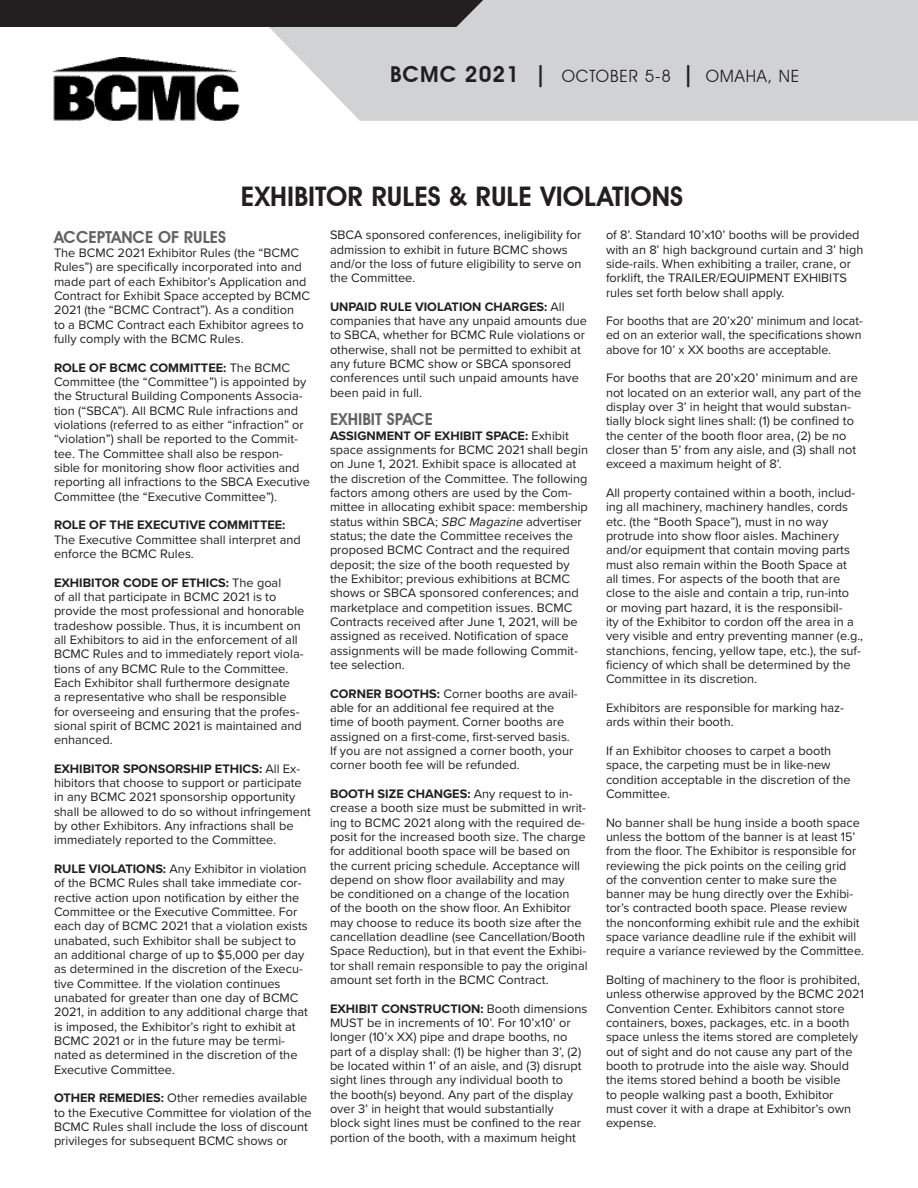
<style>
.page{position:relative;width:918px;height:1188px;background:#fff}
.page>*{position:absolute;margin:0;border:0;box-sizing:border-box;transform-origin:0 0}
.t1{font:600 27px "Avant Garde IT Cby BT";color:#231f20}
.t2{font:16.95px "Avant Garde IT Cby BT";letter-spacing:.05em;color:#231f20}
.t3{font:600 16.5px "Avant Garde IT Cby BT";color:#636366}
.t4{font:12.75px/14.4px "Proxima Nova";color:#231f20}
.s1{font-weight:600;font-size:21.9px}
.s2{font-family:"Swiss 721 BT";font-weight:700;font-size:21.9px}
.s3{font-weight:700}
.s4{font-style:italic}
</style>
<div class="page">
<img style="left:53px;top:58px;width:187px;height:63px">
<div style="left:269px;top:0;width:649px;height:121px;background:#d1d2d4"></div>
<div style="left:0;top:0;width:483px;height:27px;background:#231f20"></div>
<p class="t2" style="left:390px;top:66px;width:411px"><span class="s1">BCMC 2021</span> <span class="s2">|</span> OCTOBER 5-8 <span class="s2">|</span> OMAHA, NE</p>
<p class="t1" style="left:241px;top:180px;width:444px">EXHIBITOR RULES &amp; RULE VIOLATIONS</p>
<p class="t3" style="left:54px;top:227px;width:174px">ACCEPTANCE OF RULES</p>
<p class="t4" style="left:54px;top:245px;width:258px">The BCMC 2021 Exhibitor Rules (the “BCMC Rules”) are specifically incorporated into and made part of each Exhibitor’s Application and Contract for Exhibit Space accepted by BCMC 2021 (the “BCMC Contract”). As a condition<br>to a BCMC Contract each Exhibitor agrees to fully comply with the BCMC Rules.</p>
<p class="t4" style="left:54px;top:360px;width:258px"><span class="s3">ROLE OF BCMC COMMITTEE:</span> The BCMC Committee (the “Committee”) is appointed by the Structural Building Components Associa&shy;tion (“SBCA”). All BCMC Rule infractions and violations (referred to as either “infraction” or “violation”) shall be reported to the Commit&shy;tee. The Committee shall also be respon&shy;sible for monitoring show floor activities and reporting all infractions to the SBCA Executive Committee (the “Executive Committee”).</p>
<p class="t4" style="left:54px;top:517px;width:248px"><span class="s3">ROLE OF THE EXECUTIVE COMMITTEE:<br></span>The Executive Committee shall interpret and enforce the BCMC Rules.</p>
<p class="t4" style="left:54px;top:575px;width:252px"><span class="s3">EXHIBITOR CODE OF ETHICS:</span> The goal<br>of all that participate in BCMC 2021 is to provide the most professional and honorable tradeshow possible. Thus, it is incumbent on all Exhibitors to aid in the enforcement of all BCMC Rules and to immediately report viola&shy;tions of any BCMC Rule to the Committee.<br>Each Exhibitor shall furthermore designate<br>a representative who shall be responsible for overseeing and ensuring that the profes&shy;sional spirit of BCMC 2021 is maintained and enhanced.</p>
<p class="t4" style="left:54px;top:761px;width:258px"><span class="s3">EXHIBITOR SPONSORSHIP ETHICS:</span> All Ex&shy;hibitors that choose to support or participate in any BCMC 2021 sponsorship opportunity shall be allowed to do so without infringement by other Exhibitors. Any infractions shall be immediately reported to the Committee.</p>
<p class="t4" style="left:54px;top:861px;width:255px"><span class="s3">RULE VIOLATIONS:</span> Any Exhibitor in violation of the BCMC Rules shall take immediate cor&shy;rective action upon notification by either the Committee or the Executive Committee. For each day of BCMC 2021 that a violation exists unabated, such Exhibitor shall be subject to an additional charge of up to $5,000 per day as determined in the discretion of the Execu&shy;tive Committee. If the violation continues unabated for greater than one day of BCMC 2021, in addition to any additional charge that is imposed, the Exhibitor’s right to exhibit at BCMC 2021 or in the future may be termi&shy;nated as determined in the discretion of the Executive Committee.</p>
<p class="t4" style="left:54px;top:1090px;width:259px"><span class="s3">OTHER REMEDIES:</span> Other remedies available to the Executive Committee for violation of the BCMC Rules shall include the loss of discount privileges for subsequent BCMC shows or</p>
<p class="t4" style="left:330px;top:227px;width:253px">SBCA sponsored conferences, ineligibility for admission to exhibit in future BCMC shows and/or the loss of future eligibility to serve on the Committee.</p>
<p class="t4" style="left:330px;top:299px;width:258px"><span class="s3">UNPAID RULE VIOLATION CHARGES:</span> All companies that have any unpaid amounts due to SBCA, whether for BCMC Rule violations or otherwise, shall not be permitted to exhibit at any future BCMC show or SBCA sponsored conferences until such unpaid amounts have been paid in full.</p>
<p class="t3" style="left:330px;top:410px;width:104px">EXHIBIT SPACE</p>
<p class="t4" style="left:330px;top:428px;width:260px"><span class="s3">ASSIGNMENT OF EXHIBIT SPACE:</span> Exhibit space assignments for BCMC 2021 shall begin on June 1, 2021. Exhibit space is allocated at the discretion of the Committee. The following factors among others are used by the Com&shy;mittee in allocating exhibit space: membership status within SBCA; <span class="s4">SBC Magazine</span> advertiser status; the date the Committee receives the proposed BCMC Contract and the required deposit; the size of the booth requested by the Exhibitor; previous exhibitions at BCMC shows or SBCA sponsored conferences; and marketplace and competition issues. BCMC Contracts received after June 1, 2021, will be assigned as received. Notification of space assignments will be made following Commit&shy;tee selection.</p>
<p class="t4" style="left:330px;top:686px;width:249px"><span class="s3">CORNER BOOTHS:</span> Corner booths are avail&shy;able for an additional fee required at the time of booth payment. Corner booths are assigned on a first-come, first-served basis.<br>If you are not assigned a corner booth, your corner booth fee will be refunded.</p>
<p class="t4" style="left:330px;top:786px;width:259px"><span class="s3">BOOTH SIZE CHANGES:</span> Any request to in&shy;crease a booth size must be submitted in writ&shy;ing to BCMC 2021 along with the required de&shy;posit for the increased booth size. The charge for additional booth space will be based on the current pricing schedule. Acceptance will depend on show floor availability and may<br>be conditioned on a change of the location<br>of the booth on the show floor. An Exhibitor may choose to reduce its booth size after the cancellation deadline (see Cancellation/Booth Space Reduction), but in that event the Exhibi&shy;tor shall remain responsible to pay the original amount set forth in the BCMC Contract.</p>
<p class="t4" style="left:330px;top:1001px;width:259px"><span class="s3">EXHIBIT CONSTRUCTION:</span> Booth dimensions MUST be in increments of 10’. For 10’x10’ or longer (10’x XX) pipe and drape booths, no part of a display shall: (1) be higher than 3’, (2) be located within 1’ of an aisle, and (3) disrupt sight lines through any individual booth to<br>the booth(s) beyond. Any part of the display over 3’ in height that would substantially block sight lines must be confined to the rear portion of the booth, with a maximum height</p>
<p class="t4" style="left:606px;top:227px;width:259px">of 8’. Standard 10’x10’ booths will be provided with an 8’ high background curtain and 3’ high side-rails. When exhibiting a trailer, crane, or forklift, the TRAILER/EQUIPMENT EXHIBITS rules set forth below shall apply.</p>
<p class="t4" style="left:606px;top:313px;width:258px;text-align:justify">For booths that are 20’x20’ minimum and locat&shy;ed on an exterior wall, the specifications shown above for 10’ x XX booths are acceptable.</p>
<p class="t4" style="left:606px;top:370px;width:257px">For booths that are 20’x20’ minimum and are not located on an exterior wall, any part of the display over 3’ in height that would substan&shy;tially block sight lines shall: (1) be confined to the center of the booth floor area, (2) be no closer than 5’ from any aisle, and (3) shall not exceed a maximum height of 8’.</p>
<p class="t4" style="left:606px;top:485px;width:259px">All property contained within a booth, includ&shy;ing all machinery, machinery handles, cords etc. (the “Booth Space”), must in no way protrude into show floor aisles. Machinery and/or equipment that contain moving parts must also remain within the Booth Space at<br>all times. For aspects of the booth that are close to the aisle and contain a trip, run-into or moving part hazard, it is the responsibil-<br>ity of the Exhibitor to cordon off the area in a very visible and entry preventing manner (e.g., stanchions, fencing, yellow tape, etc.), the suf&shy;ficiency of which shall be determined by the Committee in its discretion.</p>
<p class="t4" style="left:606px;top:700px;width:240px">Exhibitors are responsible for marking haz&shy;ards within their booth.</p>
<p class="t4" style="left:606px;top:743px;width:246px">If an Exhibitor chooses to carpet a booth space, the carpeting must be in like-new condition acceptable in the discretion of the Committee.</p>
<p class="t4" style="left:606px;top:815px;width:259px">No banner shall be hung inside a booth space unless the bottom of the banner is at least 15’ from the floor. The Exhibitor is responsible for reviewing the pick points on the ceiling grid<br>of the convention center to make sure the banner may be hung directly over the Exhibi&shy;tor’s contracted booth space. Please review the nonconforming exhibit rule and the exhibit space variance deadline rule if the exhibit will require a variance reviewed by the Committee.</p>
<p class="t4" style="left:606px;top:972px;width:260px">Bolting of machinery to the floor is prohibited, unless otherwise approved by the BCMC 2021<br>Convention Center. Exhibitors cannot store containers, boxes, packages, etc. in a booth space unless the items stored are completely out of sight and do not cause any part of the booth to protrude into the aisle way. Should the items stored behind a booth be visible<br>to people walking past a booth, Exhibitor<br>must cover it with a drape at Exhibitor’s own expense.</p>
</div>
